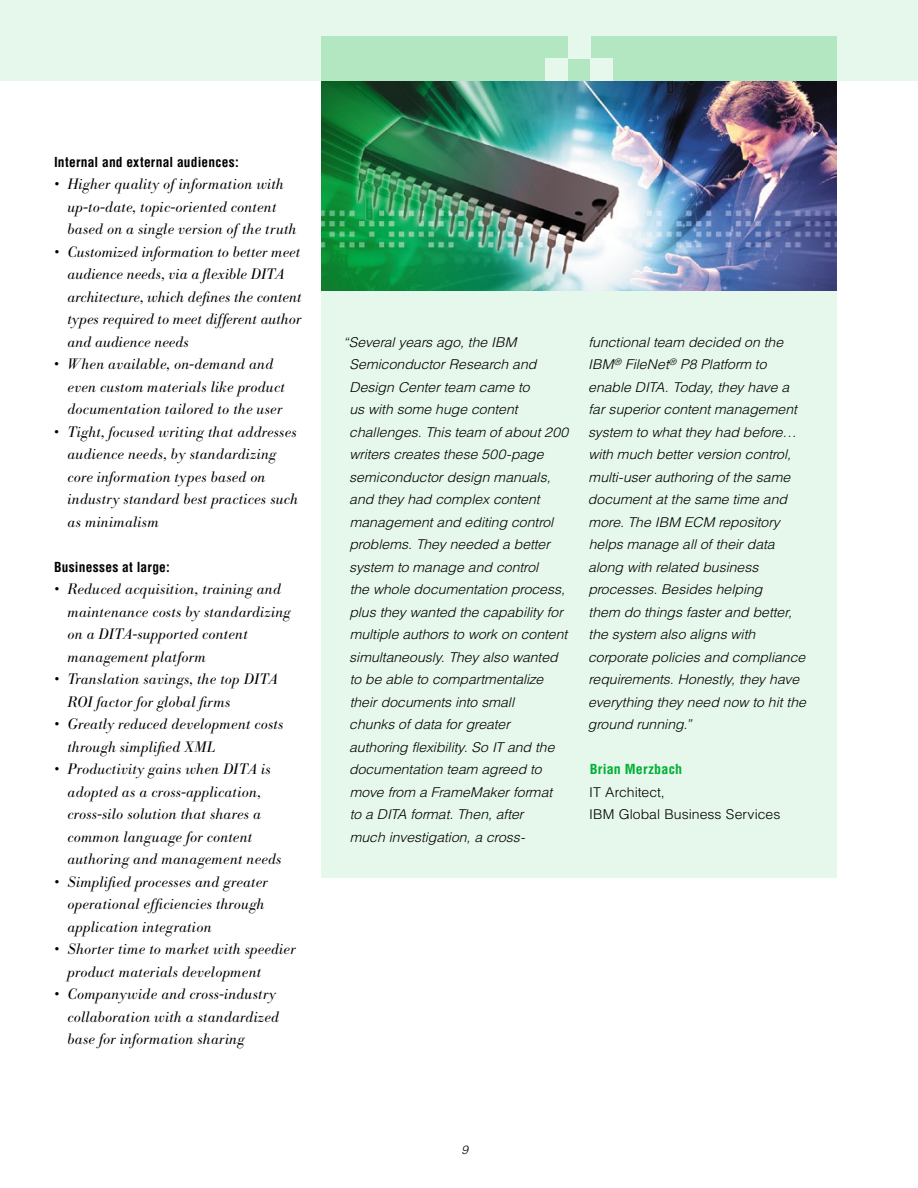
<style>
.page{position:relative;width:918px;height:1188px;background:#fff}
.page>*{position:absolute;margin:0;border:0;box-sizing:border-box;transform-origin:0 0}
.t1{font:italic 300 15px/22.5px "Bodoni BE";letter-spacing:.015em;color:#000}
.t2{font:italic 300 13.5px/22.5px "Helvetica";color:#000;scale:1.04 1}
.t3{font:700 condensed 13.5px "Helvetica";letter-spacing:.015em;color:#000}
.t4{font:300 13.5px/22.5px "Helvetica";letter-spacing:.005em;color:#000;scale:1.04 1}
.t5{font:700 condensed 13.5px "Helvetica";letter-spacing:.015em;color:#00b034;scale:1.04 1}
.t6{font:italic 300 12px "Helvetica";color:#000}
</style>
<div class="page">
<div style="left:0;top:0;width:918px;height:81px;background:#e6f7eb"></div>
<div style="left:322px;top:81px;width:515px;height:797px;background:#e6f7eb"></div>
<div style="left:322px;top:36px;width:515px;height:45px;background:#b3e7c2"></div>
<div style="left:546px;top:58px;width:22px;height:23px;background:#e6f7eb"></div>
<div style="left:568px;top:36px;width:23px;height:22px;background:#e6f7eb"></div>
<div style="left:591px;top:58px;width:22px;height:23px;background:#e6f7eb"></div>
<img style="left:322px;top:81px;width:515px;height:209px">
<p class="t3" style="left:54px;top:153px;width:186px">Internal and external audiences:</p>
<p class="t1" style="left:68px;top:173px;width:230px;text-indent:-14px">• Higher quality of information with up-to-date, topic-oriented content based on a single version of the truth</p>
<p class="t1" style="left:67px;top:241px;width:235px;text-indent:-13px">• Customized information to better meet audience needs, via a flexible DITA architecture, which defines the content types required to meet different author and audience needs</p>
<p class="t1" style="left:67px;top:353px;width:219px;text-indent:-13px">• When available, on-demand and even custom materials like product documentation tailored to the user</p>
<p class="t1" style="left:67px;top:421px;width:232px;text-indent:-13px">• Tight, focused writing that addresses audience needs, by standardizing core information types based on industry standard best practices such as minimalism</p>
<p class="t3" style="left:54px;top:558px;width:117px">Businesses at large:</p>
<p class="t1" style="left:68px;top:578px;width:225px;text-indent:-14px">• Reduced acquisition, training and maintenance costs by standardizing on a DITA-supported content management platform</p>
<p class="t1" style="left:68px;top:668px;width:212px;text-indent:-14px">• Translation savings, the top DITA<br>ROI factor for global firms</p>
<p class="t1" style="left:68px;top:713px;width:217px;text-indent:-14px">• Greatly reduced development costs through simplified XML</p>
<p class="t1" style="left:68px;top:758px;width:216px;text-indent:-14px">• Productivity gains when DITA is adopted as a cross-application, cross-silo solution that shares a common language for content authoring and management needs</p>
<p class="t1" style="left:68px;top:871px;width:202px;text-indent:-14px">• Simplified processes and greater operational efficiencies through application integration</p>
<p class="t1" style="left:68px;top:938px;width:230px;text-indent:-14px">• Shorter time to market with speedier product materials development</p>
<p class="t1" style="left:68px;top:983px;width:213px;text-indent:-14px">• Companywide and cross-industry collaboration with a standardized base for information sharing</p>
<p class="t2" style="left:349px;top:330px;width:212px;text-indent:-6px">“Several years ago, the IBM<br>Semiconductor Research and<br>Design Center team came to<br>us with some huge content challenges. This team of about 200 writers creates these 500-page semiconductor design manuals, and they had complex content management and editing control problems. They needed a better system to manage and control<br>the whole documentation process, plus they wanted the capability for multiple authors to work on content simultaneously. They also wanted to be able to compartmentalize their documents into small<br>chunks of data for greater authoring flexibility. So IT and the documentation team agreed to move from a FrameMaker format<br>to a DITA format. Then, after<br>much investigation, a cross-</p>
<p class="t2" style="left:588px;top:330px;width:211px">functional team decided on the<br>IBM<sup>®</sup> FileNet<sup>®</sup> P8 Platform to enable DITA. Today, they have a far superior content management system to what they had before… with much better version control, multi-user authoring of the same document at the same time and more. The IBM ECM repository helps manage all of their data along with related business processes. Besides helping<br>them do things faster and better, the system also aligns with corporate policies and compliance requirements. Honestly, they have everything they need now to hit the ground running.”</p>
<p class="t5" style="left:590px;top:761px;width:90px">Brian Merzbach</p>
<p class="t4" style="left:589px;top:780px;width:185px">IT Architect,<br>IBM Global Business Services</p>
<p class="t6" style="left:462px;top:1142px;width:8px">9</p>
</div>
